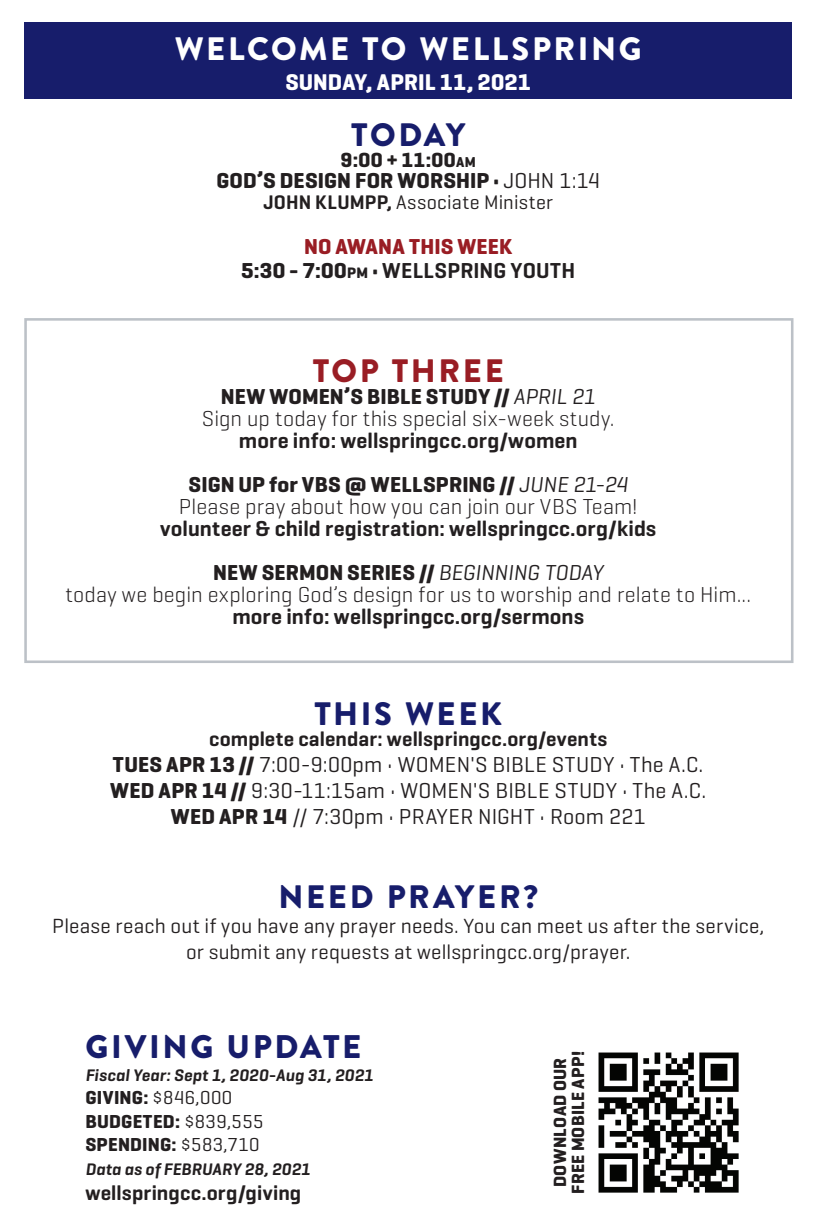
<style>
.page{position:relative;width:817px;height:1221px;background:#fff}
.page>*{position:absolute;margin:0;border:0;box-sizing:border-box;transform-origin:0 0}
.t1{font:900 32.6px "Brandon Grotesque";letter-spacing:.08em;color:#171d6b}
.t2{font:900 32.4px "Brandon Grotesque";letter-spacing:.08em;color:#171d6b}
.t3{font:900 32.4px "Brandon Grotesque";letter-spacing:.075em;color:#fff}
.t4{font:900 32.4px "Brandon Grotesque";letter-spacing:.08em;color:#991d24}
.t5{font:700 23.2px "Geogrotesque";color:#fff}
.t6{font:600 22px/44px "Geogrotesque";letter-spacing:.005em;color:#231f20;text-align:center}
.t7{font:300 22px/22px "Geogrotesque";letter-spacing:.005em;color:#231f20;text-align:center}
.t8{font:22px/26px "Geogrotesque";letter-spacing:.015em;color:#231f20;text-align:center}
.t9{font:700 22px/24px "Geogrotesque";letter-spacing:.005em;color:#991d24;text-align:center}
.t10{font:700 22px "Geogrotesque";letter-spacing:.005em;color:#231f20}
.t11{font:600 21px "Geogrotesque";letter-spacing:.005em;color:#231f20}
.t12{font:20.8px/25.4px "Geogrotesque";letter-spacing:.01em;color:#231f20;text-align:center}
.t13{font:600 20.8px "Geogrotesque";letter-spacing:.005em;color:#231f20}
.t14{font:700 20.8px "Geogrotesque";color:#231f20}
.t15{font:20px "Geogrotesque";letter-spacing:.015em;color:#231f20}
.t16{font:700 19.2px/23.4px "Geogrotesque";letter-spacing:.01em;color:#231f20}
.t17{font:700 18px/18px "Geogrotesque";letter-spacing:.015em;color:#231f20;text-align:center}
.t18{font:italic 600 17px "Geogrotesque";letter-spacing:.015em;color:#231f20}
.s1{font-size:14.6px}
.s2{font-weight:400}
.s3{font-weight:600}
.s4{color:#231f20}
.s5{font-size:15.4px;color:#231f20}
.s6{font-weight:600;color:#231f20}
.s7{font-weight:700}
.s8{font-weight:400;font-style:italic}
</style>
<div class="page">
<div style="left:24px;top:22px;width:767px;height:77px;background:#171d6b"></div>
<div style="left:24px;top:318px;width:769px;height:345px;border:3px solid #bcc1c7"></div>
<img style="left:598px;top:1052px;width:141px;height:141px">
<h2 class="t3" style="left:175px;top:26px;width:468px">WELCOME TO WELLSPRING</h2>
<p class="t5" style="left:285px;top:67px;width:247px">SUNDAY, APRIL 11, 2021</p>
<h2 class="t2" style="left:351px;top:112px;width:115px">TODAY</h2>
<p class="t14" style="left:340px;top:147px;width:137px">9:00 + 11:00<span class="s1">AM</span></p>
<p class="t10" style="left:216px;top:167px;width:385px">GOD’S DESIGN FOR WORSHIP • <span class="s2">JOHN 1:14</span></p>
<p class="t15" style="left:263px;top:189px;width:291px"><span class="s3">JOHN KLUMPP,</span> Associate Minister</p>
<p class="t9" style="left:241px;top:234px;width:335px">NO AWANA THIS WEEK<br><span class="s4">5:30 - 7:00</span><span class="s5">PM</span> <span class="s4">•</span> <span class="s6">WELLSPRING YOUTH</span></p>
<h2 class="t4" style="left:312px;top:348px;width:192px">TOP THREE</h2>
<p class="t7" style="left:202px;top:385px;width:414px"><span class="s7">NEW WOMEN’S BIBLE STUDY //</span> <span class="s8">APRIL 21<br></span>Sign up today for this special six-week study.</p>
<p class="t6" style="left:188px;top:418px;width:440px">more info: wellspringcc.org/women<br><span class="s7">SIGN UP for VBS @ WELLSPRING //</span> <span class="s8">JUNE 21-24</span></p>
<p class="t7" style="left:179px;top:495px;width:460px">Please pray about how you can join our VBS Team!</p>
<p class="t6" style="left:160px;top:506px;width:497px">volunteer &amp; child registration: wellspringcc.org/kids<br><span class="s7">NEW SERMON SERIES //</span> <span class="s8">BEGINNING TODAY</span></p>
<p class="t7" style="left:65px;top:583px;width:687px">today we begin exploring God’s design for us to worship and relate to Him...</p>
<p class="t6" style="left:232px;top:594px;width:353px">more info: wellspringcc.org/sermons</p>
<h2 class="t2" style="left:314px;top:690px;width:189px">THIS WEEK</h2>
<p class="t13" style="left:209px;top:725px;width:399px">complete calendar: wellspringcc.org/events</p>
<p class="t8" style="left:110px;top:750px;width:597px"><span class="s7">TUES APR 13 //</span> 7:00-9:00pm • WOMEN'S BIBLE STUDY • The A.C.<br><span class="s7">WED APR 14 //</span> 9:30-11:15am • WOMEN'S BIBLE STUDY • The A.C.<br><span class="s7">WED APR 14</span> // 7:30pm • PRAYER NIGHT • Room 221</p>
<h2 class="t2" style="left:278px;top:874px;width:261px">NEED PRAYER?</h2>
<p class="t12" style="left:52px;top:913px;width:713px">Please reach out if you have any prayer needs. You can meet us after the service, or submit any requests at wellspringcc.org/prayer.</p>
<h1 class="t1" style="left:85px;top:1023px;width:277px">GIVING UPDATE</h1>
<p class="t18" style="left:85px;top:1064px;width:289px">Fiscal Year: Sept 1, 2020-Aug 31, 2021</p>
<p class="t16" style="left:85px;top:1086px;width:179px">GIVING: <span class="s2">$846,000<br></span>BUDGETED: <span class="s2">$839,555<br></span>SPENDING: <span class="s2">$583,710</span></p>
<p class="t18" style="left:85px;top:1158px;width:226px">Data as of FEBRUARY 28, 2021</p>
<p class="t11" style="left:85px;top:1180px;width:217px">wellspringcc.org/giving</p>
<p class="t17" style="left:550px;top:1193px;width:144px;rotate:-90deg">DOWNLOAD OUR<br>FREE MOBILE APP!</p>
</div>
